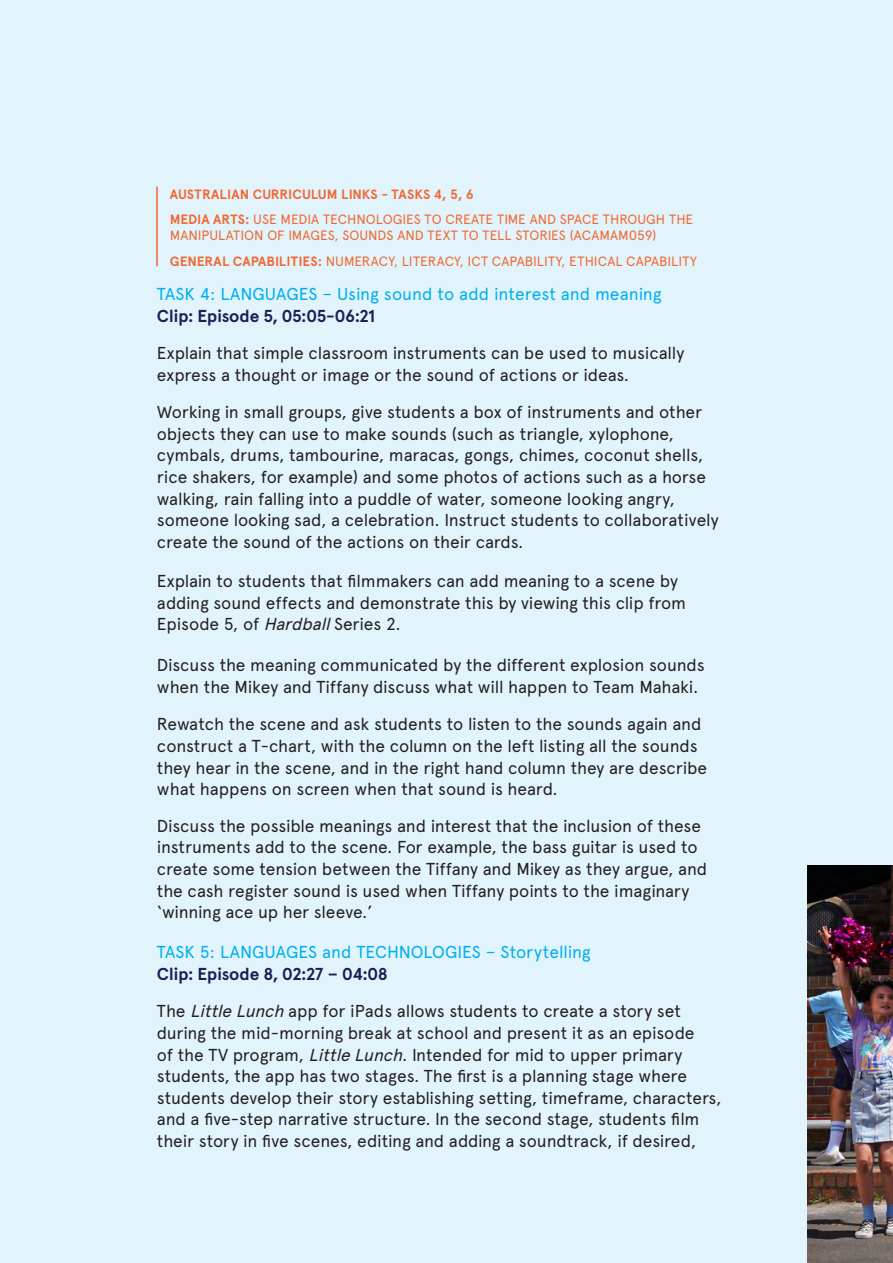
<style>
.page{position:relative;width:893px;height:1263px;background:#e1f4fc}
.page>*{position:absolute;margin:0;border:0;box-sizing:border-box;transform-origin:0 0}
.Body{font:17.25px/21.6px "Apercu";letter-spacing:-.01em;color:#231f20}
.Body-2{font:17.25px/21.6px "Apercu";color:#00aeef}
.Body-3{font:13.5px/15.6px "Apercu";letter-spacing:.005em;color:#f26832}
.Body-4{font:700 13.5px "Apercu";letter-spacing:.005em;color:#f26832}
.s1{font-weight:700}
.s2{font-family:"Apercu Pro";font-weight:700;color:#1b1e54}
.s3{font-style:italic}
</style>
<div class="page">
<img style="left:808px;top:865px;width:85px;height:398px">
<hr style="left:156px;top:186px;width:2px;height:80px;background:#f26832">
<p class="Body-4" style="left:170px;top:186px;width:306px">AUSTRALIAN CURRICULUM LINKS - TASKS 4, 5, 6</p>
<p class="Body-3" style="left:170px;top:211px;width:525px"><span class="s1">MEDIA ARTS:</span> USE MEDIA TECHNOLOGIES TO CREATE TIME AND SPACE THROUGH THE<br>MANIPULATION OF IMAGES, SOUNDS AND TEXT TO TELL STORIES (ACAMAM059)</p>
<p class="Body-3" style="left:170px;top:254px;width:529px"><span class="s1">GENERAL CAPABILITIES:</span> NUMERACY, LITERACY, ICT CAPABILITY, ETHICAL CAPABILITY</p>
<p class="Body-2" style="left:157px;top:283px;width:506px">TASK 4: LANGUAGES – Using sound to add interest and meaning<br><span class="s2">Clip: Episode 5, 05:05-06:21</span></p>
<p class="Body" style="left:157px;top:342px;width:529px">Explain that simple classroom instruments can be used to musically express a thought or image or the sound of actions or ideas.</p>
<p class="Body" style="left:157px;top:401px;width:563px">Working in small groups, give students a box of instruments and other objects they can use to make sounds (such as triangle, xylophone, cymbals, drums, tambourine, maracas, gongs, chimes, coconut shells, rice shakers, for example) and some photos of actions such as a horse walking, rain falling into a puddle of water, someone looking angry, someone looking sad, a celebration. Instruct students to collaboratively create the sound of the actions on their cards.</p>
<p class="Body" style="left:157px;top:570px;width:531px">Explain to students that filmmakers can add meaning to a scene by adding sound effects and demonstrate this by viewing this clip from<br>Episode 5, of <span class="s3">Hardball</span>Series 2.</p>
<p class="Body" style="left:157px;top:654px;width:549px">Discuss the meaning communicated by the different explosion sounds when the Mikey and Tiffany discuss what will happen to Team Mahaki.</p>
<p class="Body" style="left:157px;top:713px;width:552px">Rewatch the scene and ask students to listen to the sounds again and construct a T-chart, with the column on the left listing all the sounds they hear in the scene, and in the right hand column they are describe what happens on screen when that sound is heard.</p>
<p class="Body" style="left:157px;top:815px;width:552px">Discuss the possible meanings and interest that the inclusion of these instruments add to the scene. For example, the bass guitar is used to create some tension between the Tiffany and Mikey as they argue, and the cash register sound is used when Tiffany points to the imaginary ‘winning ace up her sleeve.’</p>
<p class="Body-2" style="left:157px;top:941px;width:435px">TASK 5: LANGUAGES and TECHNOLOGIES – Storytelling<br><span class="s2">Clip: Episode 8, 02:27 – 04:08</span></p>
<p class="Body" style="left:157px;top:1000px;width:566px">The <span class="s3">Little Lunch</span> app for iPads allows students to create a story set during the mid-morning break at school and present it as an episode<br>of the TV program, <span class="s3">Little Lunch</span>. Intended for mid to upper primary students, the app has two stages. The first is a planning stage where students develop their story establishing setting, timeframe, characters, and a five-step narrative structure. In the second stage, students film their story in five scenes, editing and adding a soundtrack, if desired,</p>
</div>
